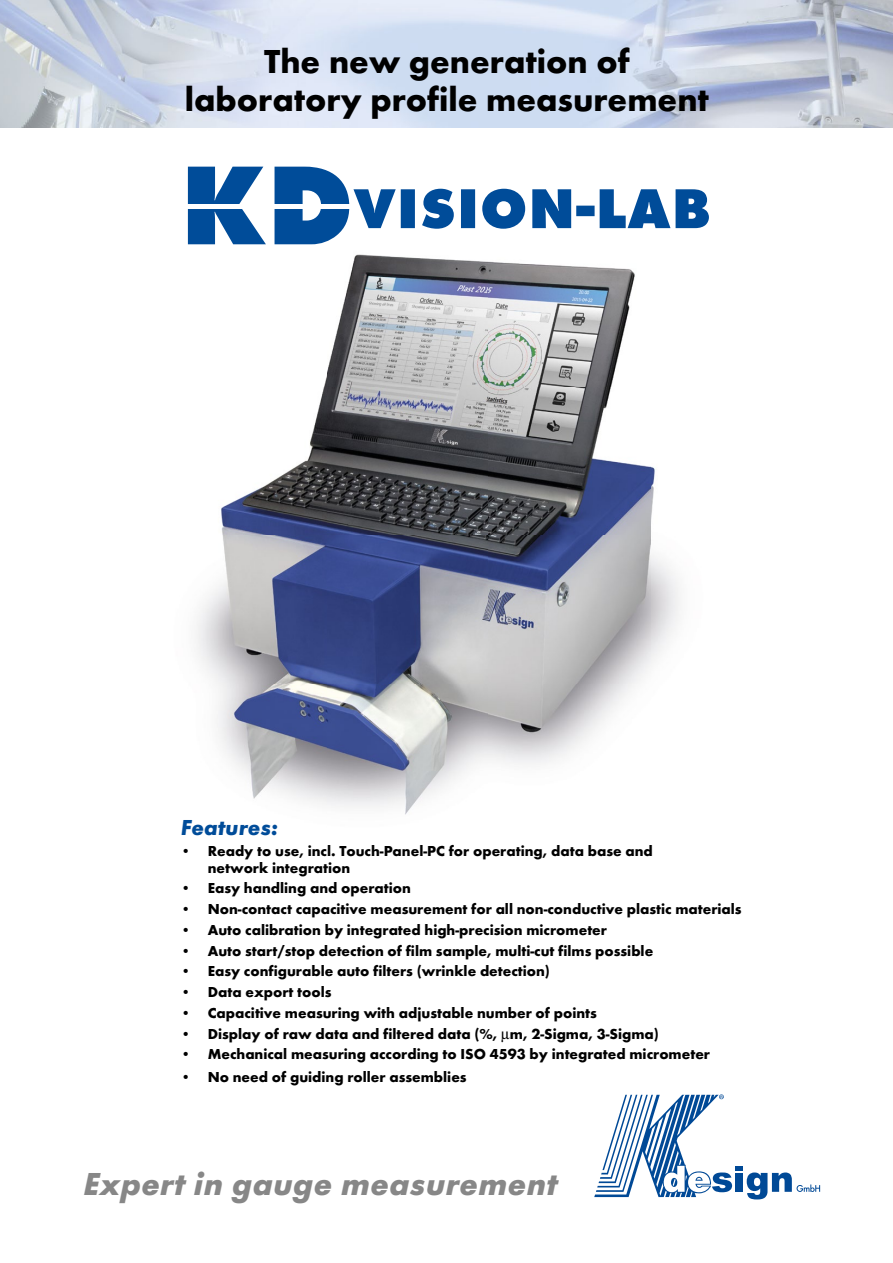
<style>
.page{position:relative;width:893px;height:1263px;background:#fff}
.page>*{position:absolute;margin:0;border:0;box-sizing:border-box;transform-origin:0 0}
.t1{font:700 34.5px/37.5px "Futura T";color:#000;text-align:center}
.t2{font:italic 700 33px "Futura T";color:#878787}
.t3{font:italic 700 22.5px "Futura T";color:#004c99}
.t4{font:700 15px/16.5px "Futura T";color:#000}
</style>
<div class="page">
<svg style="left:594px;top:1094px;width:226px;height:105px"></svg>
<img style="left:0;top:0;width:893px;height:128px">
<img style="left:187px;top:239px;width:493px;height:576px">
<svg style="left:188px;top:167px;width:521px;height:77px"></svg>
<hr style="left:181px;top:204px;width:172px;height:4px;background:#fff">
<h1 class="t1" style="left:185px;top:43px;width:526px">The new generation of laboratory profile measurement</h1>
<h3 class="t3" style="left:181px;top:815px;width:99px">Features:</h3>
<p class="t4" style="left:208px;top:843px;width:447px;text-indent:-27px">• Ready to use, incl. Touch-Panel-PC for operating, data base and network integration</p>
<p class="t4" style="left:181px;top:880px;width:232px">• Easy handling and operation</p>
<p class="t4" style="left:181px;top:901px;width:562px">• Non-contact capacitive measurement for all non-conductive plastic materials</p>
<p class="t4" style="left:181px;top:921px;width:428px">• Auto calibration by integrated high-precision micrometer</p>
<p class="t4" style="left:181px;top:942px;width:474px">• Auto start/stop detection of film sample, multi-cut films possible</p>
<p class="t4" style="left:181px;top:963px;width:371px">• Easy configurable auto filters (wrinkle detection)</p>
<p class="t4" style="left:181px;top:984px;width:152px">• Data export tools</p>
<p class="t4" style="left:181px;top:1004px;width:418px">• Capacitive measuring with adjustable number of points</p>
<p class="t4" style="left:181px;top:1025px;width:480px">• Display of raw data and filtered data (%, µm, 2-Sigma, 3-Sigma)</p>
<p class="t4" style="left:181px;top:1046px;width:531px">• Mechanical measuring according to ISO 4593 by integrated micrometer</p>
<p class="t4" style="left:181px;top:1068px;width:287px">• No need of guiding roller assemblies</p>
<h2 class="t2" style="left:83px;top:1164px;width:475px">Expert in gauge measurement</h2>
</div>
